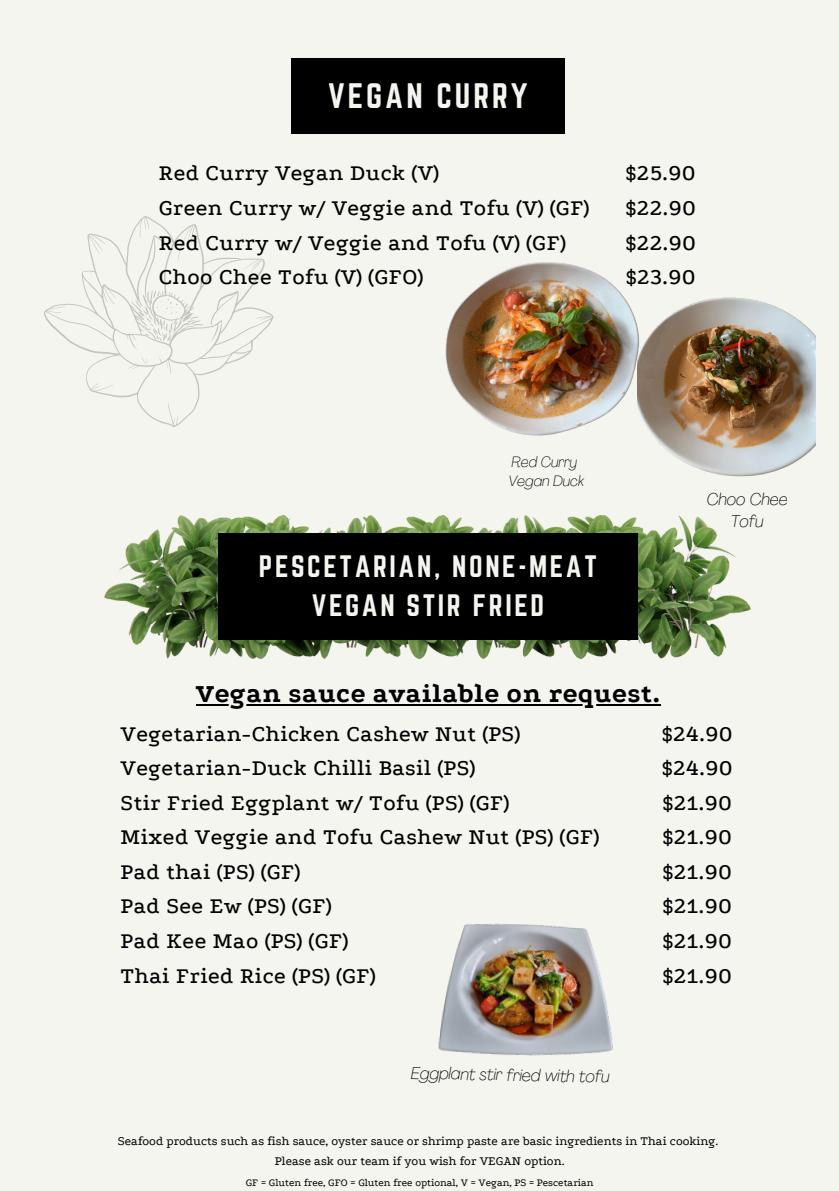
<style>
.page{position:relative;width:839px;height:1191px;background:#fff}
.page>*{position:absolute;margin:0;border:0;box-sizing:border-box;transform-origin:0 0}
.t1{font:31px "Norwester";letter-spacing:.095em;color:#f5f5ef}
.t2{font:800 27.4px "Podkova";letter-spacing:.02em;color:#000}
.t3{font:27.2px/39.4px "Norwester";letter-spacing:.095em;color:#f5f5ef;text-align:center}
.t4{font:500 23.2px/34.6px "Podkova";letter-spacing:.02em;color:#000}
.t5{font:italic 100 17px/22.6px "Agrandir";color:#000;text-align:center}
.t6{font:italic 100 15px/19.8px "Agrandir";color:#000}
.t7{font:13px/20.4px "Podkova";color:#000;text-align:center}
.t8{font:11px "Podkova";color:#000}
</style>
<div class="page">
<div style="left:0;top:0;width:838px;height:1191px;background:#f5f5ef"></div>
<div style="left:291px;top:58px;width:273px;height:76px;background:#000"></div>
<img style="left:105px;top:516px;width:645px;height:142px">
<div style="left:218px;top:533px;width:419px;height:106px;background:#000"></div>
<svg style="left:44px;top:216px;width:229px;height:211px"></svg>
<svg style="left:252px;top:260px;width:8px;height:8px"></svg>
<svg style="left:142px;top:356px;width:6px;height:8px"></svg>
<svg style="left:104px;top:287px;width:11px;height:17px"></svg>
<svg style="left:256px;top:316px;width:15px;height:4px"></svg>
<svg style="left:131px;top:290px;width:72px;height:51px"></svg>
<img style="left:445px;top:262px;width:193px;height:174px">
<img style="left:638px;top:297px;width:177px;height:180px">
<img style="left:438px;top:923px;width:175px;height:133px">
<hr style="left:196px;top:704px;width:464px;height:2px;background:#000">
<h1 class="t1" style="left:328px;top:77px;width:201px">VEGAN CURRY</h1>
<p class="t4" style="left:159px;top:156px;width:432px">Red Curry Vegan Duck (V)<br>Green Curry w/ Veggie and Tofu (V) (GF)<br>Red Curry w/ Veggie and Tofu (V) (GF)<br>Choo Chee Tofu (V) (GFO)</p>
<p class="t4" style="left:625px;top:156px;width:72px;text-align:justify">$25.90 $22.90 $22.90 $23.90</p>
<p class="t6" style="left:508px;top:453px;width:77px">Red Curry<br>Vegan Duck</p>
<p class="t3" style="left:259px;top:546px;width:339px">PESCETARIAN, NONE-MEAT<br>VEGAN STIR FRIED</p>
<p class="t2" style="left:196px;top:679px;width:465px">Vegan sauce available on request.</p>
<p class="t5" style="left:706px;top:489px;width:82px">Choo Chee<br>Tofu</p>
<p class="t4" style="left:121px;top:716px;width:480px">Vegetarian-Chicken Cashew Nut (PS)<br>Vegetarian-Duck Chilli Basil (PS)<br>Stir Fried Eggplant w/ Tofu (PS) (GF)<br>Mixed Veggie and Tofu Cashew Nut (PS) (GF)<br>Pad thai (PS) (GF)<br>Pad See Ew (PS) (GF)<br>Pad Kee Mao (PS) (GF)<br>Thai Fried Rice (PS) (GF)</p>
<p class="t4" style="left:662px;top:716px;width:72px;text-align:justify">$24.90 $24.90 $21.90 $21.90 $21.90 $21.90 $21.90 $21.90</p>
<p class="t5" style="left:411px;top:1063px;width:200px;rotate:1deg">Eggplant stir fried with tofu</p>
<p class="t7" style="left:118px;top:1131px;width:601px">Seafood products such as fish sauce, oyster sauce or shrimp paste are basic ingredients in Thai cooking.<br>Please ask our team if you wish for VEGAN option.</p>
<p class="t8" style="left:246px;top:1176px;width:349px">GF = Gluten free, GFO = Gluten free optional, V = Vegan, PS = Pescetarian</p>
</div>
